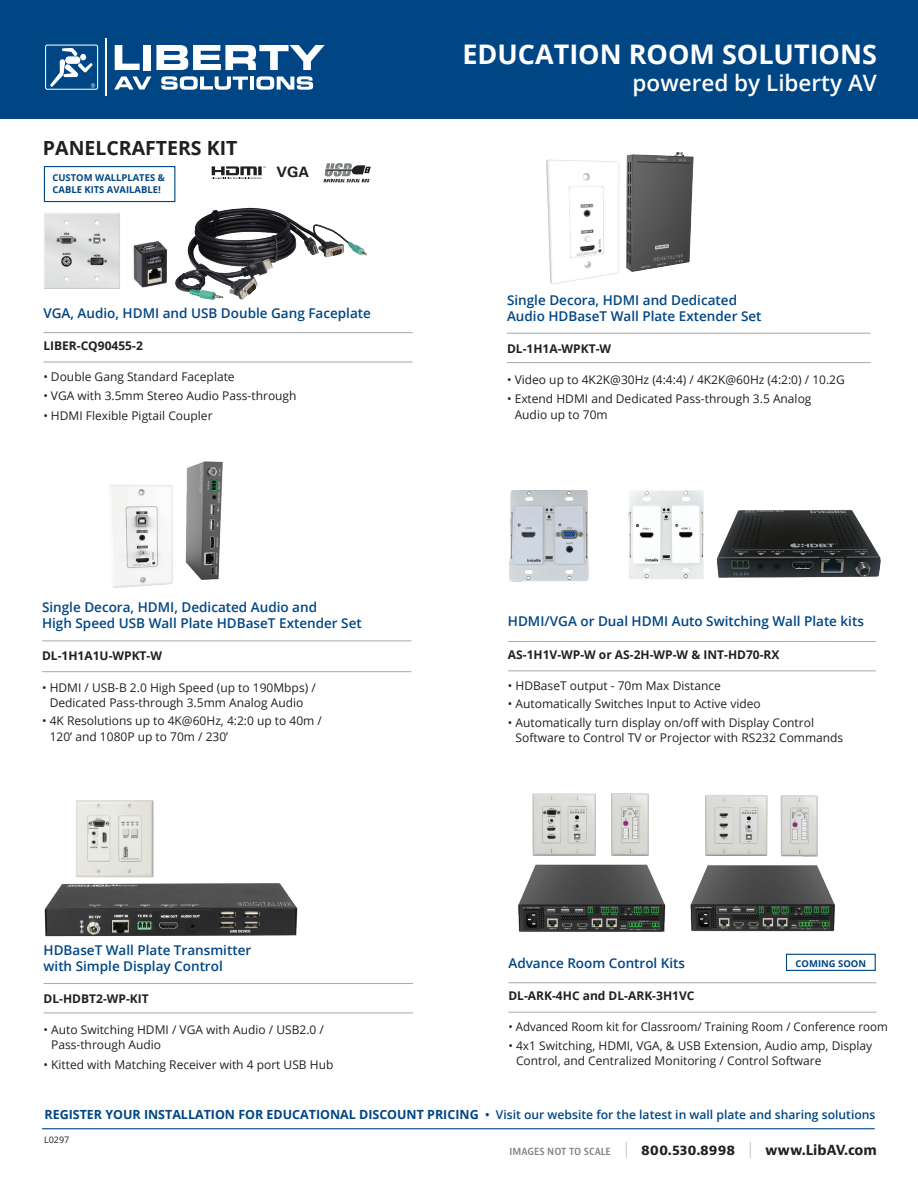
<style>
.page{position:relative;width:918px;height:1188px;background:#fff}
.page>*{position:absolute;margin:0;border:0;box-sizing:border-box;transform-origin:0 0}
.t1{font:700 27px "Open Sans";color:#fff}
.t2{font:600 22.5px "Open Sans";color:#fff}
.t3{font:700 19.5px "Open Sans";color:#231f20}
.t4{font:700 14.4px "Univers";color:#231f20}
.t5{font:600 13.5px/16px "Open Sans";color:#004684}
.t6{font:700 13.5px "Bernina Sans";letter-spacing:-.005em;color:#231f20}
.t7{font:600 12.15px "Open Sans";color:#004684}
.t8{font:12px/15px "Open Sans";color:#231f20}
.t9{font:700 12px "Open Sans";color:#231f20}
.t10{font:12px "Open Sans";color:#231f20;scale:.96 1}
.t11{font:700 9.45px/11.4px "Open Sans";color:#004684}
.t12{font:9px "Open Sans";color:#231f20}
.s1{font-weight:700;font-size:12.6px}
.s2{font-weight:600;font-stretch:condensed;font-size:10.5px;color:#808285}
.s3{font-weight:300;font-stretch:extra-condensed;font-size:16.8px;color:#939598}
</style>
<div class="page">
<div style="left:0;top:0;width:918px;height:119px;background:#004684"></div>
<div style="left:45px;top:45px;width:53px;height:45px;border:1px solid #fff;border-radius:2px"></div>
<svg style="left:50px;top:48px;width:45px;height:40px"></svg>
<hr style="left:106px;top:39px;width:1px;height:57px;background:#fff">
<svg style="left:115px;top:45px;width:25px;height:25px"></svg>
<div style="left:143px;top:45px;width:8px;height:25px;background:#fff"></div>
<svg style="left:156px;top:45px;width:169px;height:25px"></svg>
<svg style="left:114px;top:77px;width:37px;height:13px"></svg>
<svg style="left:161px;top:76px;width:87px;height:14px"></svg>
<hr style="left:250px;top:77px;width:4px;height:13px;background:#fff">
<svg style="left:256px;top:76px;width:57px;height:14px"></svg>
<hr style="left:44px;top:983px;width:369px;height:1px;background:#a8a9ad">
<hr style="left:44px;top:1013px;width:369px;height:1px;background:#a8a9ad">
<img style="left:44px;top:800px;width:254px;height:137px">
<hr style="left:42px;top:641px;width:369px;height:1px;background:#a8a9ad">
<hr style="left:42px;top:671px;width:369px;height:1px;background:#a8a9ad">
<img style="left:109px;top:461px;width:114px;height:127px">
<hr style="left:43px;top:332px;width:370px;height:1px;background:#a8a9ad">
<hr style="left:43px;top:362px;width:370px;height:1px;background:#a8a9ad">
<img style="left:44px;top:213px;width:76px;height:75px">
<div style="left:44px;top:166px;width:131px;height:36px;border:1px solid #004684"></div>
<img style="left:172px;top:196px;width:196px;height:104px">
<img style="left:133px;top:241px;width:34px;height:47px">
<svg style="left:212px;top:166px;width:54px;height:13px"></svg>
<svg style="left:324px;top:163px;width:47px;height:19px"></svg>
<hr style="left:507px;top:333px;width:364px;height:1px;background:#a8a9ad">
<hr style="left:507px;top:362px;width:364px;height:1px;background:#a8a9ad">
<img style="left:546px;top:152px;width:148px;height:132px">
<hr style="left:508px;top:641px;width:368px;height:1px;background:#a8a9ad">
<hr style="left:508px;top:671px;width:368px;height:1px;background:#a8a9ad">
<img style="left:509px;top:490px;width:80px;height:92px">
<img style="left:628px;top:490px;width:76px;height:89px">
<div style="left:786px;top:954px;width:90px;height:17px;background:#fff;border:1px solid #004684"></div>
<hr style="left:508px;top:982px;width:368px;height:1px;background:#a8a9ad">
<hr style="left:508px;top:1012px;width:368px;height:1px;background:#a8a9ad">
<img style="left:518px;top:793px;width:148px;height:139px">
<img style="left:690px;top:795px;width:145px;height:137px">
<hr style="left:42px;top:1128px;width:833px;height:1px;background:#004684">
<img style="left:716px;top:510px;width:165px;height:68px">
<h3 class="t3" style="left:43px;top:134px;width:196px">PANELCRAFTERS KIT</h3>
<p class="t11" style="left:52px;top:172px;width:114px">CUSTOM WALLPLATES &amp;<br>CABLE KITS AVAILABLE!</p>
<p class="t4" style="left:276px;top:163px;width:34px">VGA</p>
<p class="t5" style="left:43px;top:304px;width:329px">VGA, Audio, HDMI and USB Double Gang Faceplate</p>
<p class="t9" style="left:43px;top:337px;width:101px">LIBER-CQ90455-2</p>
<p class="t8" style="left:43px;top:369px;width:193px">• Double Gang Standard Faceplate</p>
<p class="t8" style="left:43px;top:387px;width:255px">• VGA with 3.5mm Stereo Audio Pass-through</p>
<p class="t8" style="left:43px;top:407px;width:171px">• HDMI Flexible Pigtail Coupler</p>
<p class="t5" style="left:42px;top:599px;width:321px">Single Decora, HDMI, Dedicated Audio and<br>High Speed USB Wall Plate HDBaseT Extender Set</p>
<p class="t9" style="left:42px;top:648px;width:121px">DL-1H1A1U-WPKT-W</p>
<p class="t8" style="left:42px;top:679px;width:275px;text-align:center">• HDMI / USB-B 2.0 High Speed (up to 190Mbps) /<br>Dedicated Pass-through 3.5mm Analog Audio</p>
<p class="t8" style="left:50px;top:713px;width:274px;line-height:16px;text-indent:-8px">• 4K Resolutions up to 4K@60Hz, 4:2:0 up to 40m /<br>120’ and 1080P up to 70m / 230’</p>
<p class="t5" style="left:44px;top:942px;width:209px">HDBaseT Wall Plate Transmitter with Simple Display Control</p>
<p class="t9" style="left:44px;top:990px;width:107px">DL-HDBT2-WP-KIT</p>
<p class="t8" style="left:51px;top:1022px;width:274px;text-indent:-8px">• Auto Switching HDMI / VGA with Audio / USB2.0 /<br>Pass-through Audio</p>
<p class="t8" style="left:44px;top:1057px;width:291px">• Kitted with Matching Receiver with 4 port USB Hub</p>
<h1 class="t1" style="left:462px;top:35px;width:416px">EDUCATION ROOM SOLUTIONS</h1>
<h2 class="t2" style="left:633px;top:67px;width:246px">powered by Liberty AV</h2>
<p class="t5" style="left:507px;top:291px;width:256px">Single Decora, HDMI and Dedicated<br>Audio HDBaseT Wall Plate Extender Set</p>
<p class="t9" style="left:507px;top:340px;width:106px">DL-1H1A-WPKT-W</p>
<p class="t8" style="left:507px;top:372px;width:339px">• Video up to 4K2K@30Hz (4:4:4) / 4K2K@60Hz (4:2:0) / 10.2G</p>
<p class="t8" style="left:515px;top:390px;width:298px;line-height:16.5px;text-indent:-8px">• Extend HDMI and Dedicated Pass-through 3.5 Analog<br>Audio up to 70m</p>
<p class="t5" style="left:508px;top:613px;width:358px">HDMI/VGA or Dual HDMI Auto Switching Wall Plate kits</p>
<p class="t9" style="left:508px;top:646px;width:273px">AS-1H1V-WP-W or AS-2H-WP-W &amp; INT-HD70-RX</p>
<p class="t8" style="left:508px;top:677px;width:214px">• HDBaseT output - 70m Max Distance</p>
<p class="t8" style="left:508px;top:696px;width:254px">• Automatically Switches Input to Active video</p>
<p class="t8" style="left:516px;top:715px;width:329px;text-indent:-8px">• Automatically turn display on/off with Display Control<br>Software to Control TV or Projector with RS232 Commands</p>
<p class="t5" style="left:508px;top:955px;width:178px">Advance Room Control Kits</p>
<p class="t11" style="left:796px;top:957px;width:72px">COMING SOON</p>
<p class="t9" style="left:508px;top:987px;width:188px">DL-ARK-4HC and DL-ARK-3H1VC</p>
<p class="t10" style="left:508px;top:1018px;width:397px">• Advanced Room kit for Classroom/ Training Room / Conference room</p>
<p class="t8" style="left:516px;top:1038px;width:358px;text-indent:-8px">• 4x1 Switching, HDMI, VGA, &amp; USB Extension, Audio amp, Display<br>Control, and Centralized Monitoring / Control Software</p>
<p class="t7" style="left:44px;top:1106px;width:833px"><span class="s1">REGISTER YOUR INSTALLATION FOR EDUCATIONAL DISCOUNT PRICING</span> • Visit our website for the latest in wall plate and sharing solutions</p>
<p class="t12" style="left:44px;top:1133px;width:27px">L0297</p>
<p class="t6" style="left:510px;top:1142px;width:369px"><span class="s2">IMAGES NOT TO SCALE</span> <span class="s3">|</span> 800.530.8998 <span class="s3">|</span> www.LibAV.com</p>
</div>
